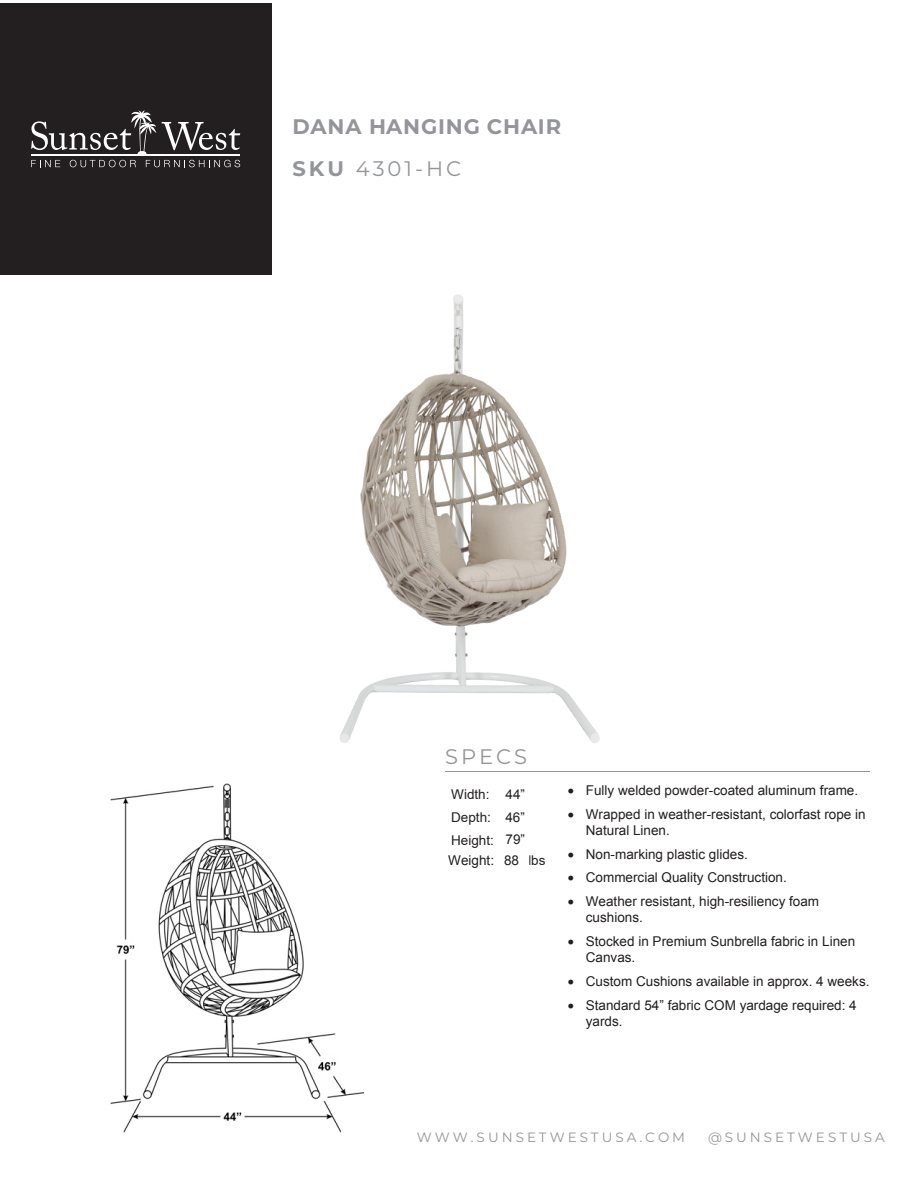
<style>
.page{position:relative;width:918px;height:1188px;background:#fff}
.page>*{position:absolute;margin:0;border:0;box-sizing:border-box;transform-origin:0 0}
.t1{font:700 21px/42.3px "Montserrat";letter-spacing:.04em;color:#939598}
.t2{font:21px "Montserrat";letter-spacing:.145em;color:#939598}
.t3{font:13.5px/16.2px "Arial";color:#221e1f}
.t4{font:13.5px "Montserrat";letter-spacing:.225em;color:#939598}
.t5{font:13.5px/23px "Arial";color:#231f20;text-align:justify}
.s1{font-weight:400}
.s2{font-style:inherit}
.s3{color:#231f20}
</style>
<div class="page">
<img style="left:110px;top:783px;width:254px;height:350px">
<img style="left:340px;top:294px;width:260px;height:449px">
<hr style="left:445px;top:771px;width:425px;height:1px;background:#939598">
<div style="left:0;top:3px;width:272px;height:272px;background:#231f20"></div>
<svg style="left:31px;top:160px;width:29px;height:7px"></svg>
<svg style="left:70px;top:160px;width:66px;height:7px"></svg>
<svg style="left:146px;top:160px;width:94px;height:7px"></svg>
<hr style="left:31px;top:154px;width:209px;height:2px;background:#fff">
<svg style="left:31px;top:110px;width:209px;height:44px"></svg>
<h1 class="t1" style="left:292px;top:104px;width:270px">DANA HANGING CHAIR<br>SKU <span class="s1">4301-HC</span></h1>
<h1 class="t2" style="left:445px;top:742px;width:84px">SPECS</h1>
<p class="t5" style="left:451px;top:783px;width:75px"><span class="s2">W</span>idth: <span class="s2">44</span>” <span class="s2">D</span>epth: <span class="s2">46</span>” <span class="s2">H</span>eight: <span class="s2">79</span>”</p>
<p class="t3" style="left:448px;top:853px;width:99px">Weight: <span class="s3">88</span> <span class="s3">lbs</span></p>
<p class="t3" style="left:568px;top:782px;width:292px">• Fully welded powder-coated aluminum frame.</p>
<p class="t3" style="left:586px;top:806px;width:281px;text-indent:-18px">• Wrapped in weather-resistant, colorfast rope in<br>Natural Linen.</p>
<p class="t3" style="left:568px;top:846px;width:182px">• Non-marking plastic glides.</p>
<p class="t3" style="left:568px;top:870px;width:221px">• Commercial Quality Construction.</p>
<p class="t3" style="left:586px;top:893px;width:235px;text-indent:-18px">• Weather resistant, high-resiliency foam cushions.</p>
<p class="t3" style="left:586px;top:933px;width:271px;text-indent:-18px">• Stocked in Premium Sunbrella fabric in Linen<br>Canvas.</p>
<p class="t3" style="left:568px;top:973px;width:303px">• Custom Cushions available in approx. 4 weeks.</p>
<p class="t3" style="left:586px;top:997px;width:272px;text-indent:-18px">• Standard 54” fabric COM yardage required: 4 yards.</p>
<p class="t4" style="left:417px;top:1128px;width:270px">WWW.SUNSETWESTUSA.COM</p>
<p class="t4" style="left:708px;top:1128px;width:178px">@SUNSETWESTUSA</p>
</div>
